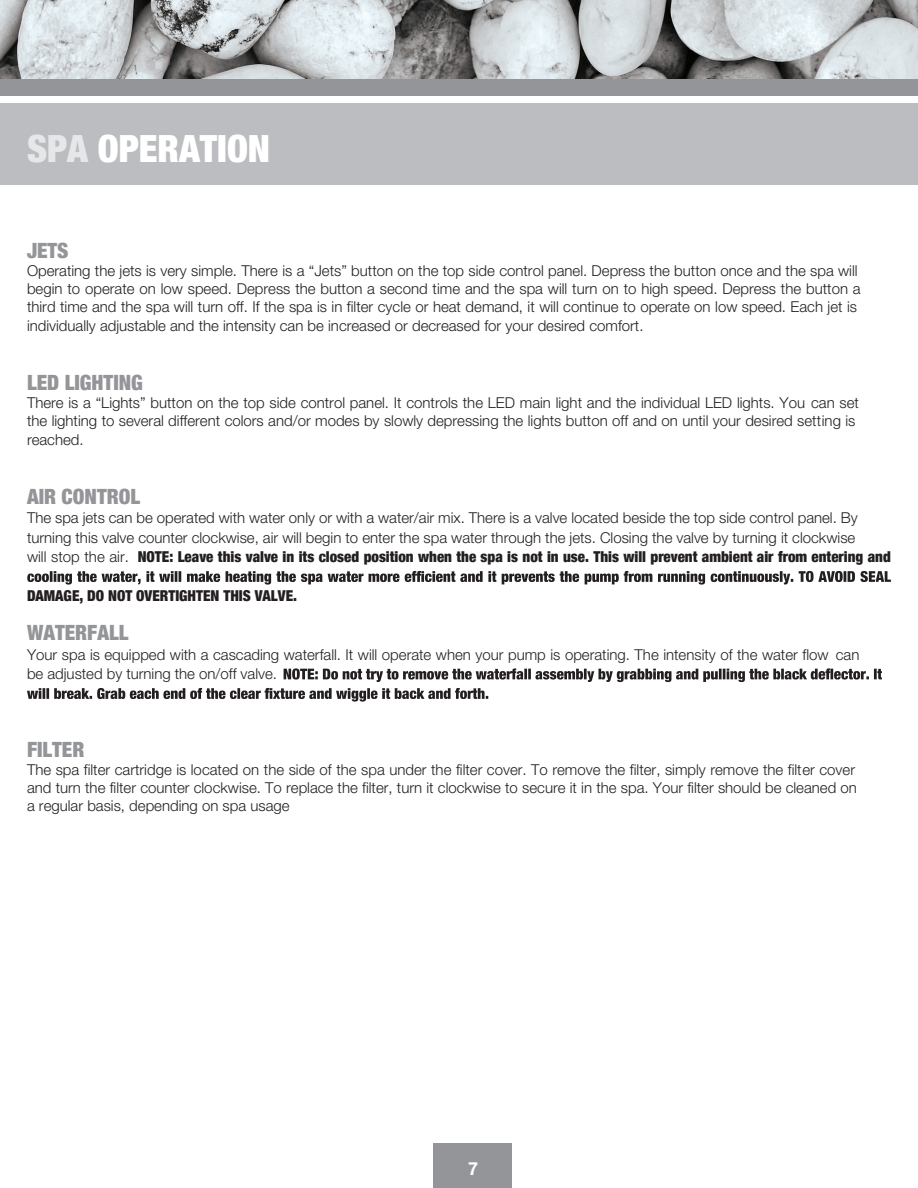
<style>
.page{position:relative;width:918px;height:1188px;background:#fff}
.page>*{position:absolute;margin:0;border:0;box-sizing:border-box;transform-origin:0 0}
.t1{font:900 condensed 37.5px "Helvetica Neue";color:#fff}
.t2{font:900 condensed 21px "Helvetica Neue";color:#939598}
.t3{font:700 18px "Helvetica Neue";color:#fff}
.t4{font:300 15px/18px "Helvetica Neue";color:#231f20}
.t5{font:900 condensed 15px "Helvetica Neue";color:#231f20}
.s1{color:#e6e7e9}
.s2{font-weight:900;font-stretch:condensed}
</style>
<div class="page">
<div style="left:433px;top:1144px;width:79px;height:44px;background:#939598"></div>
<div style="left:0;top:104px;width:918px;height:81px;background:#bcbdc0"></div>
<div style="left:0;top:76px;width:918px;height:20px;background:#939598"></div>
<svg style="left:27px;top:571px;width:864px;height:14px"></svg>
<svg style="left:284px;top:668px;width:598px;height:14px"></svg>
<svg style="left:27px;top:688px;width:461px;height:14px"></svg>
<img style="left:0;top:0;width:918px;height:78px">
<h1 class="t1" style="left:27px;top:118px;width:245px"><span class="s1">SPA</span> OPERATION</h1>
<h2 class="t2" style="left:27px;top:233px;width:43px">JETS</h2>
<p class="t4" style="left:27px;top:261px;width:835px">Operating the jets is very simple. There is a “Jets” button on the top side control panel. Depress the button once and the spa will begin to operate on low speed. Depress the button a second time and the spa will turn on to high speed. Depress the button a third time and the spa will turn off. If the spa is in filter cycle or heat demand, it will continue to operate on low speed. Each jet is</p>
<p class="t4" style="left:27px;top:317px;width:618px">individually adjustable and the intensity can be increased or decreased for your desired comfort.</p>
<h2 class="t2" style="left:27px;top:365px;width:117px">LED LIGHTING</h2>
<p class="t4" style="left:27px;top:393px;width:833px">There is a “Lights” button on the top side control panel. It controls the LED main light and the individual LED lights. You can set the lighting to several different colors and/or modes by slowly depressing the lights button off and on until your desired setting is</p>
<p class="t4" style="left:27px;top:431px;width:58px">reached.</p>
<h2 class="t2" style="left:27px;top:479px;width:115px">AIR CONTROL</h2>
<p class="t4" style="left:27px;top:508px;width:865px;line-height:19.5px">The spa jets can be operated with water only or with a water/air mix. There is a valve located beside the top side control panel. By turning this valve counter clockwise, air will begin to enter the spa water through the jets. Closing the valve by turning it clockwise<br>will stop the air. <span class="s2">NOTE: Leave this valve in its closed position when the spa is not in use. This will prevent ambient air from entering and</span></p>
<p class="t5" style="left:27px;top:584px;width:272px">DAMAGE, DO NOT OVERTIGHTEN THIS VALVE.</p>
<h2 class="t2" style="left:27px;top:616px;width:103px">WATERFALL</h2>
<p class="t4" style="left:27px;top:644px;width:834px;line-height:19.5px">Your spa is equipped with a cascading waterfall. It will operate when your pump is operating. The intensity of the water flow can be adjusted by turning the on/off valve.</p>
<h2 class="t2" style="left:27px;top:733px;width:59px">FILTER</h2>
<p class="t4" style="left:27px;top:761px;width:831px">The spa filter cartridge is located on the side of the spa under the filter cover. To remove the filter, simply remove the filter cover and turn the filter counter clockwise. To replace the filter, turn it clockwise to secure it in the spa. Your filter should be cleaned on a regular basis, depending on spa usage</p>
<p class="t3" style="left:468px;top:1154px;width:12px">7</p>
</div>
